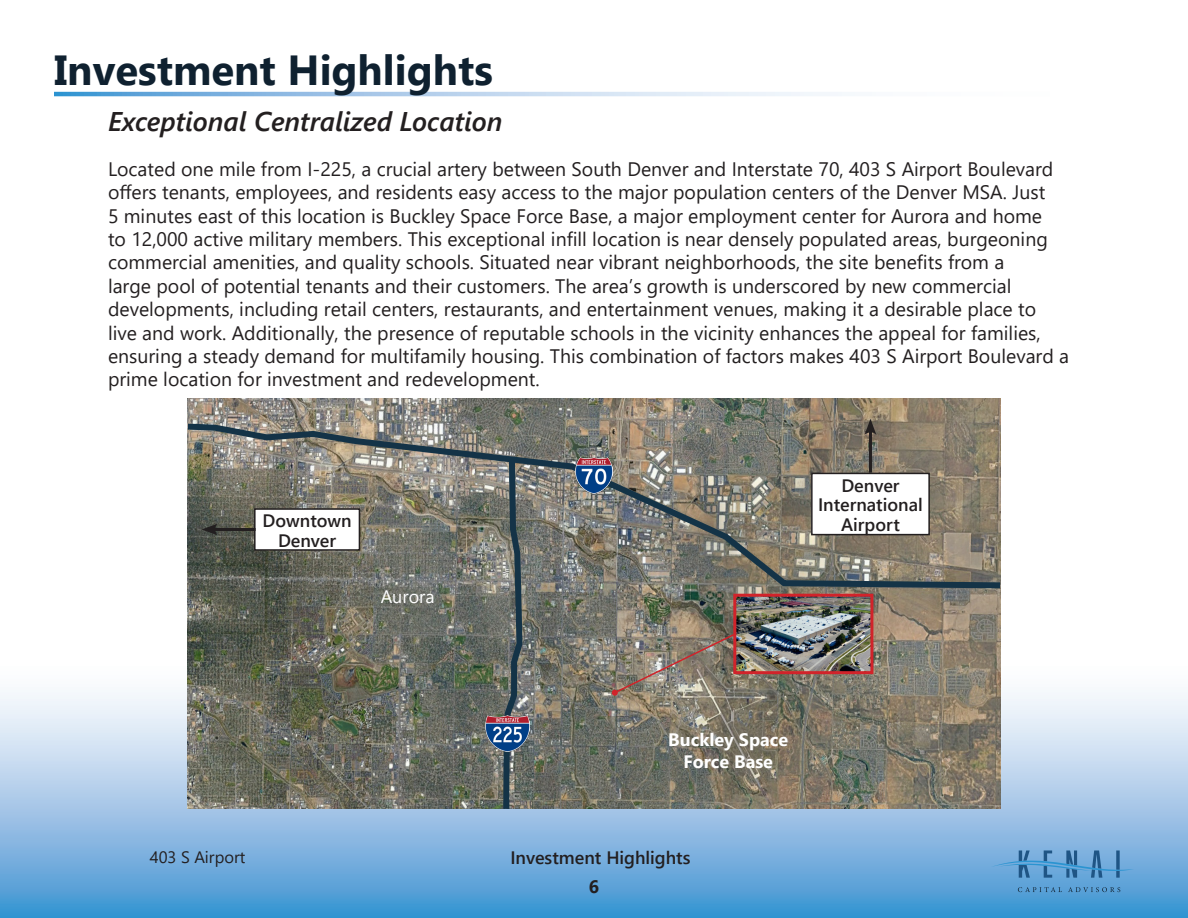
<style>
.page{position:relative;width:1188px;height:918px;background:#fff}
.page>*{position:absolute;margin:0;border:0;box-sizing:border-box;transform-origin:0 0}
.t1{font:700 42px "Myanmar Text";color:#0f2130}
.t2{font:italic 600 27px "Segoe UI";color:#231f20}
.t3{font:19.5px/23.4px "Segoe UI";color:#231f20}
.t4{font:600 18px/19.5px "Segoe UI";color:#231f20;text-align:center}
.t5{font:700 18px/21.6px "Segoe UI";color:#fff;text-align:center}
.t6{font:18px "Segoe UI";color:#fff}
.t7{font:700 18px "Segoe UI";color:#231f20}
.t8{font:16.5px "Segoe UI";color:#231f20}
</style>
<div class="page">
<svg style="left:0;top:662px;width:1187px;height:256px;background:#90bde3"></svg>
<svg style="left:1187px;top:692px;width:1px;height:226px"></svg>
<svg style="left:1018px;top:887px;width:44px;height:5px"></svg>
<svg style="left:1068px;top:887px;width:52px;height:5px"></svg>
<svg style="left:991px;top:850px;width:143px;height:28px;background:#5f9bcc"></svg>
<svg style="left:54px;top:92px;width:788px;height:4px;background:#accdea"></svg>
<img style="left:188px;top:399px;width:812px;height:410px">
<svg style="left:500px;top:591px;width:26px;height:224px;background:#636c6c"></svg>
<img style="left:485px;top:716px;width:44px;height:35px">
<svg style="left:187px;top:420px;width:814px;height:171px;background:#7e7b71"></svg>
<img style="left:576px;top:458px;width:36px;height:36px">
<div style="left:812px;top:473px;width:117px;height:62px;background:#fff"></div>
<div style="left:811px;top:473px;width:119px;height:62px;border:2px solid #231f20"></div>
<hr style="left:869px;top:429px;width:3px;height:44px;background:#231f20">
<svg style="left:865px;top:419px;width:11px;height:16px"></svg>
<div style="left:255px;top:509px;width:104px;height:41px;background:#fff"></div>
<div style="left:254px;top:508px;width:106px;height:43px;border:2px solid #231f20"></div>
<hr style="left:212px;top:528px;width:44px;height:3px;background:#231f20">
<svg style="left:202px;top:524px;width:16px;height:11px"></svg>
<img style="left:737px;top:598px;width:132px;height:72px">
<div style="left:733px;top:594px;width:140px;height:80px;border:3px solid #d1232a"></div>
<img style="left:611px;top:633px;width:125px;height:63px">
<p class="t1" style="left:54px;top:46px;width:440px">Investment Highlights</p>
<p class="t2" style="left:108px;top:96px;width:396px">Exceptional Centralized Location</p>
<p class="t3" style="left:108px;top:155px;width:963px">Located one mile from I-225, a crucial artery between South Denver and Interstate 70, 403 S Airport Boulevard offers tenants, employees, and residents easy access to the major population centers of the Denver MSA. Just<br>5 minutes east of this location is Buckley Space Force Base, a major employment center for Aurora and home<br>to 12,000 active military members. This exceptional infill location is near densely populated areas, burgeoning commercial amenities, and quality schools. Situated near vibrant neighborhoods, the site benefits from a<br>large pool of potential tenants and their customers. The area’s growth is underscored by new commercial developments, including retail centers, restaurants, and entertainment venues, making it a desirable place to live and work. Additionally, the presence of reputable schools in the vicinity enhances the appeal for families, ensuring a steady demand for multifamily housing. This combination of factors makes 403 S Airport Boulevard a prime location for investment and redevelopment.</p>
<p class="t4" style="left:818px;top:474px;width:106px">Denver<br>International</p>
<p class="t4" style="left:263px;top:510px;width:91px">Downtown</p>
<p class="t4" style="left:841px;top:513px;width:60px">Airport</p>
<p class="t4" style="left:278px;top:529px;width:60px">Denver</p>
<p class="t6" style="left:381px;top:579px;width:56px">Aurora</p>
<p class="t5" style="left:668px;top:728px;width:121px">Buckley Space<br>Force Base</p>
<p class="t8" style="left:150px;top:841px;width:97px">403 S Airport</p>
<p class="t4" style="left:510px;top:846px;width:182px">Investment Highlights</p>
<p class="t7" style="left:589px;top:869px;width:12px">6</p>
</div>
